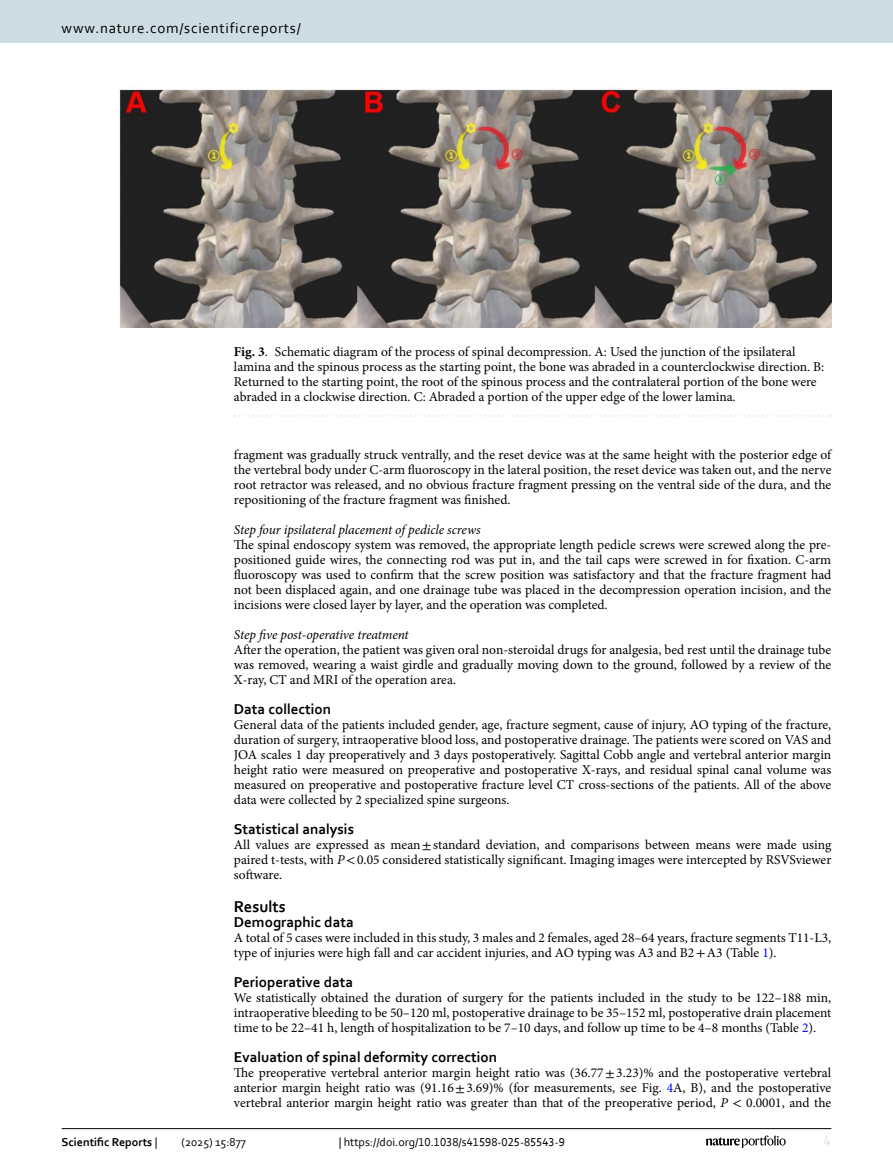
<style>
.page{position:relative;width:893px;height:1174px;background:#fff}
.page>*{position:absolute;margin:0;border:0;box-sizing:border-box;transform-origin:0 0}
.Head_1{font:700 16.5px "Corbel";color:#000}
.Head_2{font:700 15px "Corbel";color:#000}
.t1{font:15px "Corbel";letter-spacing:.05em;color:#000}
.Head_2_After_1{font:700 15px "Corbel";color:#000}
.t2{font:15px "Corbel";color:#d9e4eb}
.Body_Text{font:13.5px/15px "Minion Pro";color:#000;text-align:justify}
.Figure_Caption{font:13.5px/15px "Minion Pro";color:#000}
.Head_3{font:italic 13.5px "Minion Pro";letter-spacing:-.01em;color:#000}
.t3{font:12px "Corbel";color:#000}
.t4{font:700 12px "Corbel";color:#000}
.s1{font-weight:700}
.s2{font-family:"STIX"}
.s3{font-style:italic}
.s4{color:#00f}
.s5{font-weight:400}
</style>
<div class="page">
<img style="left:119px;top:89px;width:712px;height:239px">
<svg style="left:235px;top:415px;width:597px;height:2px"></svg>
<hr style="left:62px;top:1128px;width:769px;height:1px;background:#000">
<svg style="left:706px;top:1135px;width:80px;height:12px"></svg>
<div style="left:0;top:0;width:893px;height:43px;background:#cedde4"></div>
<p class="t1" style="left:62px;top:18px;width:241px">www.nature.com/scientificreports/</p>
<p class="Figure_Caption" style="left:234px;top:344px;width:592px"><span class="s1">Fig. 3</span>. Schematic diagram of the process of spinal decompression. A: Used the junction of the ipsilateral lamina and the spinous process as the starting point, the bone was abraded in a counterclockwise direction. B:<br>Returned to the starting point, the root of the spinous process and the contralateral portion of the bone were abraded in a clockwise direction. C: Abraded a portion of the upper edge of the lower lamina.</p>
<p class="Body_Text" style="left:234px;top:447px;width:599px">fragment was gradually struck ventrally, and the reset device was at the same height with the posterior edge of the vertebral body under C-arm fluoroscopy in the lateral position, the reset device was taken out, and the nerve root retractor was released, and no obvious fracture fragment pressing on the ventral side of the dura, and the repositioning of the fracture fragment was finished.</p>
<p class="Head_3" style="left:234px;top:520px;width:248px">Step four ipsilateral placement of pedicle screws</p>
<p class="Body_Text" style="left:234px;top:537px;width:599px">The spinal endoscopy system was removed, the appropriate length pedicle screws were screwed along the pre&shy;positioned guide wires, the connecting rod was put in, and the tail caps were screwed in for fixation. C-arm fluoroscopy was used to confirm that the screw position was satisfactory and that the fracture fragment had not been displaced again, and one drainage tube was placed in the decompression operation incision, and the incisions were closed layer by layer, and the operation was completed.</p>
<p class="Head_3" style="left:234px;top:625px;width:176px">Step five post-operative treatment</p>
<p class="Body_Text" style="left:234px;top:642px;width:599px">After the operation, the patient was given oral non-steroidal drugs for analgesia, bed rest until the drainage tube was removed, wearing a waist girdle and gradually moving down to the ground, followed by a review of the X-ray, CT and MRI of the operation area.</p>
<p class="Head_2" style="left:234px;top:699px;width:99px">Data collection</p>
<p class="Body_Text" style="left:234px;top:717px;width:599px">General data of the patients included gender, age, fracture segment, cause of injury, AO typing of the fracture, duration of surgery, intraoperative blood loss, and postoperative drainage. The patients were scored on VAS and JOA scales 1 day preoperatively and 3 days postoperatively. Sagittal Cobb angle and vertebral anterior margin height ratio were measured on preoperative and postoperative X-rays, and residual spinal canal volume was measured on preoperative and postoperative fracture level CT cross-sections of the patients. All of the above data were collected by 2 specialized spine surgeons.</p>
<p class="Head_2" style="left:234px;top:819px;width:122px">Statistical analysis</p>
<p class="Body_Text" style="left:234px;top:837px;width:599px">All values are expressed as mean<span class="s2">±</span>standard deviation, and comparisons between means were made using paired t-tests, with <span class="s3">P</span><span class="s2">&lt;</span>0.05 considered statistically significant. Imaging images were intercepted by RSVSviewer software.</p>
<p class="Head_1" style="left:234px;top:896px;width:53px">Results</p>
<p class="Head_2_After_1" style="left:234px;top:912px;width:121px">Demographic data</p>
<p class="Body_Text" style="left:234px;top:930px;width:599px">A total of 5 cases were included in this study, 3 males and 2 females, aged 28–64 years, fracture segments T11-L3, type of injuries were high fall and car accident injuries, and AO typing was A3 and B2<span class="s2">+</span>A3 (Table <span class="s4">1</span>).</p>
<p class="Head_2" style="left:234px;top:972px;width:121px">Perioperative data</p>
<p class="Body_Text" style="left:234px;top:990px;width:599px">We statistically obtained the duration of surgery for the patients included in the study to be 122–188 min, intraoperative bleeding to be 50–120 ml, postoperative drainage to be 35–152 ml, postoperative drain placement time to be 22–41 h, length of hospitalization to be 7–10 days, and follow up time to be 4–8 months (Table <span class="s4">2</span>).</p>
<p class="Head_2" style="left:234px;top:1047px;width:265px">Evaluation of spinal deformity correction</p>
<p class="Body_Text" style="left:234px;top:1065px;width:599px">The preoperative vertebral anterior margin height ratio was (36.77<span class="s2">±</span>3.23)% and the postoperative vertebral anterior margin height ratio was (91.16<span class="s2">±</span>3.69)% (for measurements, see Fig. <span class="s4">4</span>A, B), and the postoperative vertebral anterior margin height ratio was greater than that of the preoperative period, <span class="s3">P</span> <span class="s2">&lt;</span> 0.0001, and the</p>
<p class="t4" style="left:62px;top:1134px;width:97px">Scientific Reports <span class="s5">|</span></p>
<p class="t3" style="left:181px;top:1134px;width:66px">(2025) 15:877</p>
<p class="t3" style="left:339px;top:1134px;width:228px">| https://doi.org/10.1038/s41598-025-85543-9</p>
<p class="t2" style="left:824px;top:1132px;width:9px">4</p>
</div>
